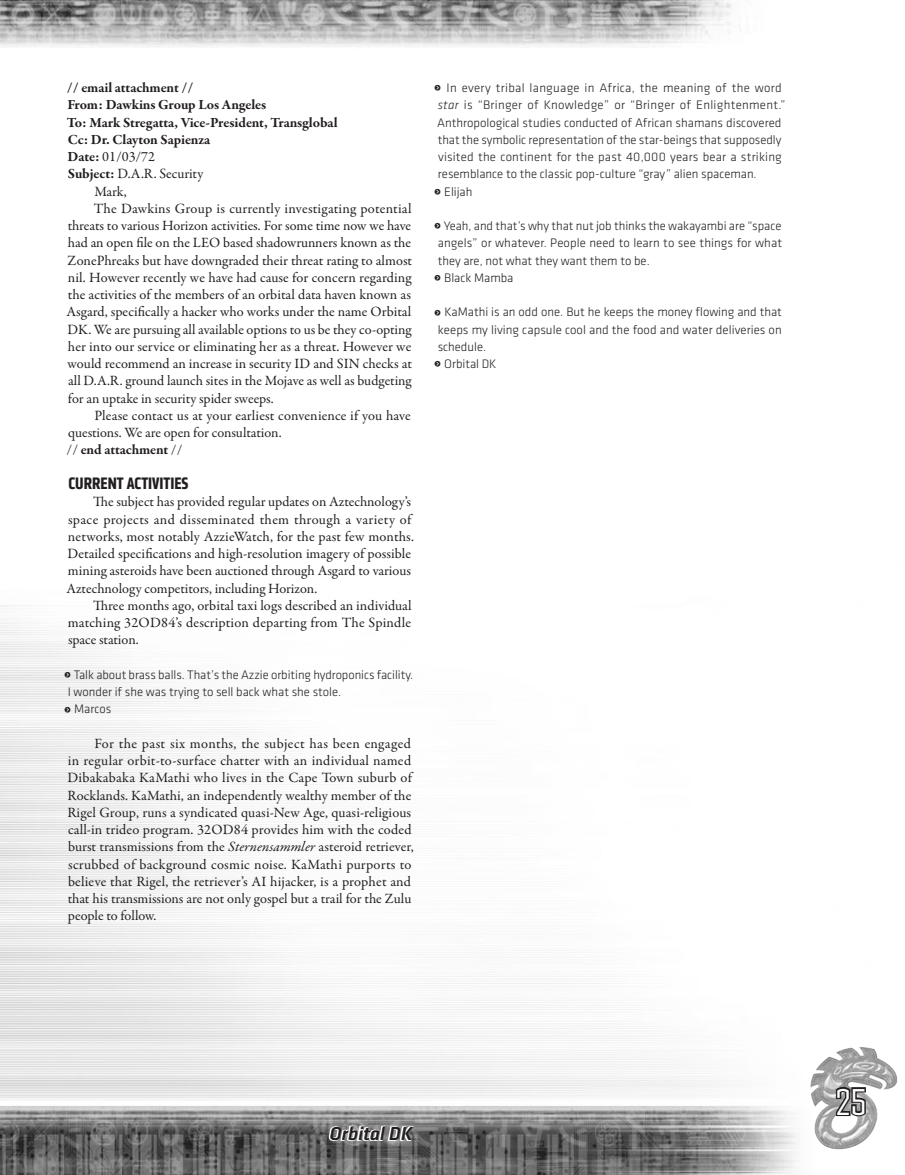
<style>
.page{position:relative;width:905px;height:1175px;background:#fff}
.page>*{position:absolute;margin:0;border:0;box-sizing:border-box;transform-origin:0 0}
.t1{font:condensed 36px "Armada";color:#fff}
.t2{font:italic 500 19.5px "Klavika";color:#221e1f}
.t3{font:700 condensed 17.25px "Klavika";color:#221e1f}
.t4{font:14.25px/17.2px "Garamond Premr Pro";color:#221e1f}
.t5{font:700 14.25px "Garamond Premr Pro";letter-spacing:-.01em;color:#221e1f}
.t6{font:300 12.75px "Klavika";color:#221e1f}
.t7{font:300 12.75px "Klavika";letter-spacing:.02em;color:#221e1f}
.s1{font-weight:700}
.s2{font-weight:400}
.s3{font-family:"Badloc";font-weight:400;font-size:16.5px}
.s4{font-style:italic}
</style>
<div class="page">
<img style="left:0;top:605px;width:898px;height:569px">
<img style="left:0;top:0;width:741px;height:47px">
<div style="left:321px;top:1118px;width:98px;height:29px;background:#fff;opacity:.71"></div>
<svg style="left:328px;top:1113px;width:87px;height:42px;background:#949494"></svg>
<img style="left:810px;top:1047px;width:53px;height:40px">
<svg style="left:834px;top:1085px;width:33px;height:32px"></svg>
<p class="t5" style="left:67px;top:79px;width:128px">// email attachment //</p>
<p class="t5" style="left:68px;top:96px;width:200px">From: Dawkins Group Los Angeles</p>
<p class="t5" style="left:67px;top:113px;width:272px">To: Mark Stregatta, Vice-President, Transglobal</p>
<p class="t5" style="left:68px;top:131px;width:144px">Cc: Dr. Clayton Sapienza</p>
<p class="t4" style="left:68px;top:148px;width:89px"><span class="s1">Date:</span> 01/03/72</p>
<p class="t4" style="left:68px;top:166px;width:137px"><span class="s1">Subject:</span> D.A.R. Security</p>
<p class="t4" style="left:94px;top:183px;width:34px">Mark,</p>
<p class="t4" style="left:94px;top:200px;width:319px">The Dawkins Group is currently investigating potential</p>
<p class="t4" style="left:68px;top:217px;width:345px">threats to various Horizon activities. For some time now we have</p>
<p class="t4" style="left:68px;top:235px;width:344px">had an open file on the LEO based shadowrunners known as the</p>
<p class="t4" style="left:68px;top:252px;width:346px">ZonePhreaks but have downgraded their threat rating to almost</p>
<p class="t4" style="left:68px;top:269px;width:345px">nil. However recently we have had cause for concern regarding</p>
<p class="t4" style="left:68px;top:286px;width:345px">the activities of the members of an orbital data haven known as</p>
<p class="t4" style="left:66px;top:304px;width:346px">Asgard, specifically a hacker who works under the name Orbital</p>
<p class="t4" style="left:67px;top:321px;width:345px">DK. We are pursuing all available options to us be they co-opting</p>
<p class="t4" style="left:68px;top:338px;width:345px">her into our service or eliminating her as a threat. However we</p>
<p class="t4" style="left:67px;top:355px;width:346px">would recommend an increase in security ID and SIN checks at</p>
<p class="t4" style="left:68px;top:373px;width:345px">all D.A.R. ground launch sites in the Mojave as well as budgeting</p>
<p class="t4" style="left:68px;top:390px;width:207px">for an uptake in security spider sweeps.</p>
<p class="t4" style="left:94px;top:407px;width:318px">Please contact us at your earliest convenience if you have</p>
<p class="t4" style="left:68px;top:424px;width:215px">questions. We are open for consultation.</p>
<p class="t5" style="left:67px;top:441px;width:117px"><span class="s2">//</span> end attachment <span class="s2">//</span></p>
<p class="t3" style="left:68px;top:472px;width:122px">CURRENT ACTI VITI ES</p>
<p class="t4" style="left:66px;top:493px;width:349px;text-indent:27px">The subject has provided regular updates on Aztechnology’s space projects and disseminated them through a variety of networks, most notably AzzieWatch, for the past few months.<br>Detailed specifications and high-resolution imagery of possible mining asteroids have been auctioned through Asgard to various Aztechnology competitors, including Horizon.</p>
<p class="t4" style="left:68px;top:597px;width:345px;text-align:justify;text-indent:25px">Three months ago, orbital taxi logs described an individual matching 32OD84’s description departing from The Spindle space station.</p>
<p class="t6" style="left:64px;top:667px;width:351px"><span class="s3">&gt;</span> Talk about brass balls. That’s the Azzie orbiting hydroponics facility.</p>
<p class="t6" style="left:68px;top:685px;width:275px">I wonder if she was trying to sell back what she stole.</p>
<p class="t6" style="left:64px;top:702px;width:49px"><span class="s3">&gt;</span> Marcos</p>
<p class="t4" style="left:67px;top:735px;width:348px;text-indent:27px">For the past six months, the subject has been engaged in regular orbit-to-surface chatter with an individual named Dibakabaka KaMathi who lives in the Cape Town suburb of Rocklands. KaMathi, an independently wealthy member of the Rigel Group, runs a syndicated quasi-New Age, quasi-religious call-in trideo program. 32OD84 provides him with the coded burst transmissions from the <span class="s4">Sternensammler</span> asteroid retriever, scrubbed of background cosmic noise. KaMathi purports to believe that Rigel, the retriever’s AI hijacker, is a prophet and that his transmissions are not only gospel but a trail for the Zulu people to follow.</p>
<p class="t7" style="left:434px;top:81px;width:349px"><span class="s3">&gt;</span> In every tribal language in Africa, the meaning of the word</p>
<p class="t7" style="left:438px;top:98px;width:349px"><span class="s4">star</span> is “Bringer of Knowledge” or “Bringer of Enlightenment.”</p>
<p class="t6" style="left:437px;top:115px;width:346px">Anthropological studies conducted of African shamans discovered</p>
<p class="t6" style="left:437px;top:133px;width:345px">that the symbolic representation of the star-beings that supposedly</p>
<p class="t6" style="left:438px;top:150px;width:345px">visited the continent for the past 40,000 years bear a striking</p>
<p class="t6" style="left:438px;top:167px;width:320px">resemblance to the classic pop-culture “gray” alien spaceman.</p>
<p class="t6" style="left:434px;top:184px;width:40px"><span class="s3">&gt;</span> Elijah</p>
<p class="t6" style="left:434px;top:219px;width:349px"><span class="s3">&gt;</span> Yeah, and that’s why that nut job thinks the wakayambi are “space</p>
<p class="t6" style="left:438px;top:236px;width:346px">angels” or whatever. People need to learn to see things for what</p>
<p class="t6" style="left:437px;top:253px;width:214px">they are, not what they want them to be.</p>
<p class="t6" style="left:434px;top:271px;width:81px"><span class="s3">&gt;</span> Black Mamba</p>
<p class="t6" style="left:434px;top:305px;width:349px"><span class="s3">&gt;</span> KaMathi is an odd one. But he keeps the money flowing and that</p>
<p class="t6" style="left:438px;top:322px;width:345px">keeps my living capsule cool and the food and water deliveries on</p>
<p class="t6" style="left:437px;top:340px;width:50px">schedule.</p>
<p class="t6" style="left:434px;top:357px;width:64px"><span class="s3">&gt;</span> Orbital DK</p>
<h2 class="t2" style="left:330px;top:1122px;width:84px">Orbital DK</h2>
<h1 class="t1" style="left:835px;top:1082px;width:32px">25</h1>
</div>
